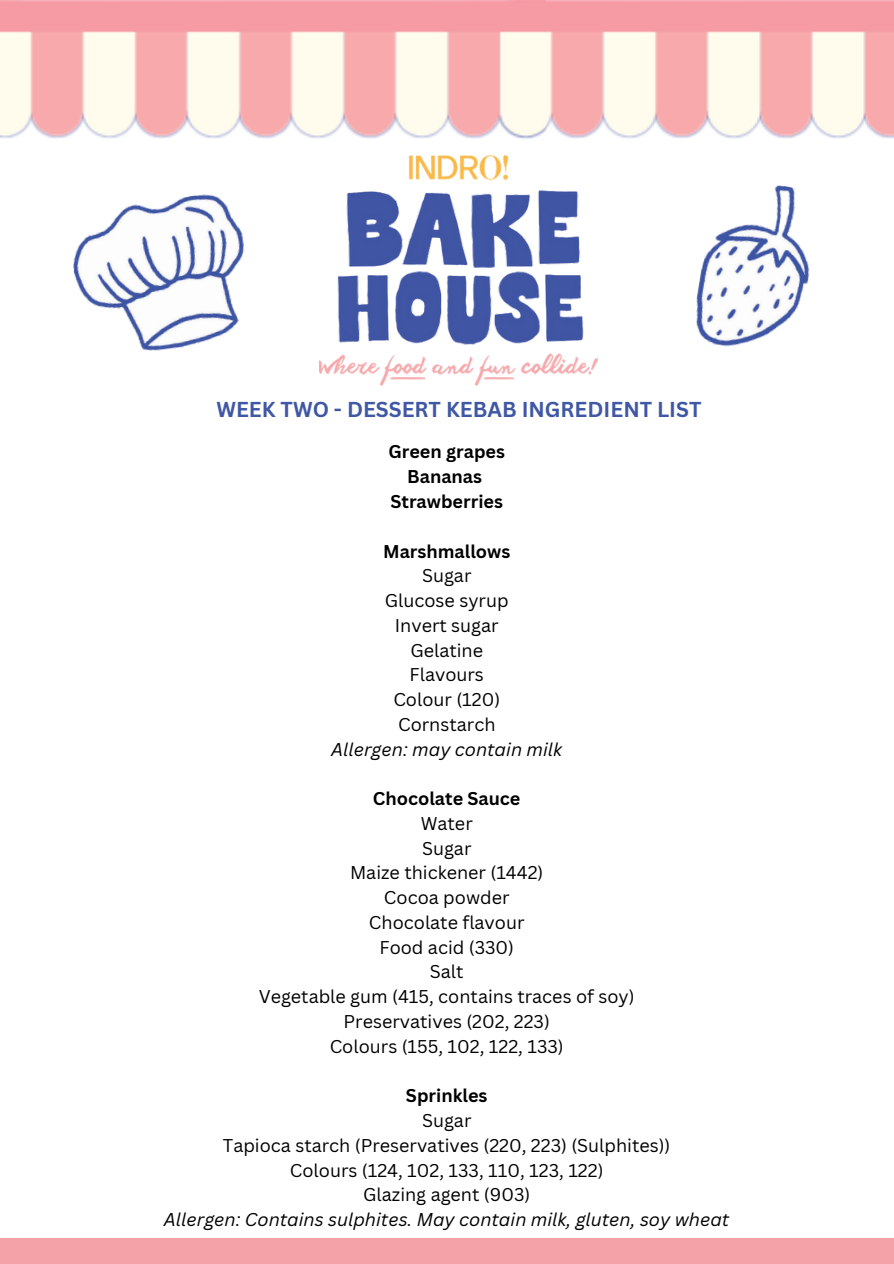
<style>
.page{position:relative;width:894px;height:1264px;background:#fff}
.page>*{position:absolute;margin:0;border:0;box-sizing:border-box;transform-origin:0 0}
.t1{font:700 21px "Canva Sans";color:#3f57a5}
.t2{font:18px "Canva Sans";color:#000}
.t3{font:italic 18px "Canva Sans";color:#000}
.t4{font:700 18px/24.8px "Canva Sans";color:#000;text-align:center}
</style>
<div class="page">
<img style="left:545px;top:0;width:348px;height:139px">
<img style="left:0;top:0;width:545px;height:139px">
<div style="left:0;top:1238px;width:893px;height:25px;background:#f4a1a7"></div>
<img style="left:319px;top:156px;width:278px;height:229px">
<img style="left:73px;top:194px;width:171px;height:157px">
<img style="left:696px;top:185px;width:114px;height:162px">
<p class="t1" style="left:216px;top:395px;width:486px">WEEK TWO - DESSERT KEBAB INGREDIENT LIST</p>
<p class="t4" style="left:388px;top:439px;width:118px">Green grapes<br>Bananas<br>Strawberries</p>
<p class="t4" style="left:383px;top:538px;width:129px">Marshmallows</p>
<p class="t2" style="left:422px;top:563px;width:51px">Sugar</p>
<h1 class="t2" style="left:385px;top:588px;width:125px">Glucose syrup</h1>
<h2 class="t2" style="left:395px;top:612px;width:105px">Invert sugar</h2>
<p class="t2" style="left:410px;top:637px;width:74px">Gelatine</p>
<p class="t2" style="left:409px;top:662px;width:76px">Flavours</p>
<p class="t2" style="left:393px;top:687px;width:108px">Colour (120)</p>
<p class="t2" style="left:398px;top:711px;width:99px">Cornstarch</p>
<p class="t3" style="left:331px;top:736px;width:232px">Allergen: may contain milk</p>
<p class="t4" style="left:373px;top:785px;width:149px">Chocolate Sauce</p>
<p class="t2" style="left:420px;top:810px;width:54px">Water</p>
<p class="t2" style="left:422px;top:835px;width:51px">Sugar</p>
<p class="t2" style="left:350px;top:860px;width:195px">Maize thickener (1442)</p>
<p class="t2" style="left:384px;top:885px;width:127px">Cocoa powder</p>
<p class="t2" style="left:369px;top:909px;width:157px">Chocolate flavour</p>
<p class="t2" style="left:379px;top:934px;width:136px">Food acid (330)</p>
<p class="t2" style="left:430px;top:959px;width:35px">Salt</p>
<p class="t2" style="left:259px;top:984px;width:377px">Vegetable gum (415, contains traces of soy)</p>
<p class="t2" style="left:343px;top:1008px;width:208px">Preservatives (202, 223)</p>
<p class="t2" style="left:329px;top:1033px;width:235px">Colours (155, 102, 122, 133)</p>
<p class="t4" style="left:406px;top:1082px;width:83px">Sprinkles</p>
<p class="t2" style="left:422px;top:1107px;width:51px">Sugar</p>
<p class="t2" style="left:223px;top:1132px;width:449px">Tapioca starch (Preservatives (220, 223) (Sulphites))</p>
<p class="t2" style="left:290px;top:1157px;width:315px">Colours (124, 102, 133, 110, 123, 122)</p>
<p class="t2" style="left:363px;top:1182px;width:168px">Glazing agent (903)</p>
<p class="t3" style="left:164px;top:1206px;width:566px">Allergen: Contains sulphites. May contain milk, gluten, soy wheat</p>
</div>
